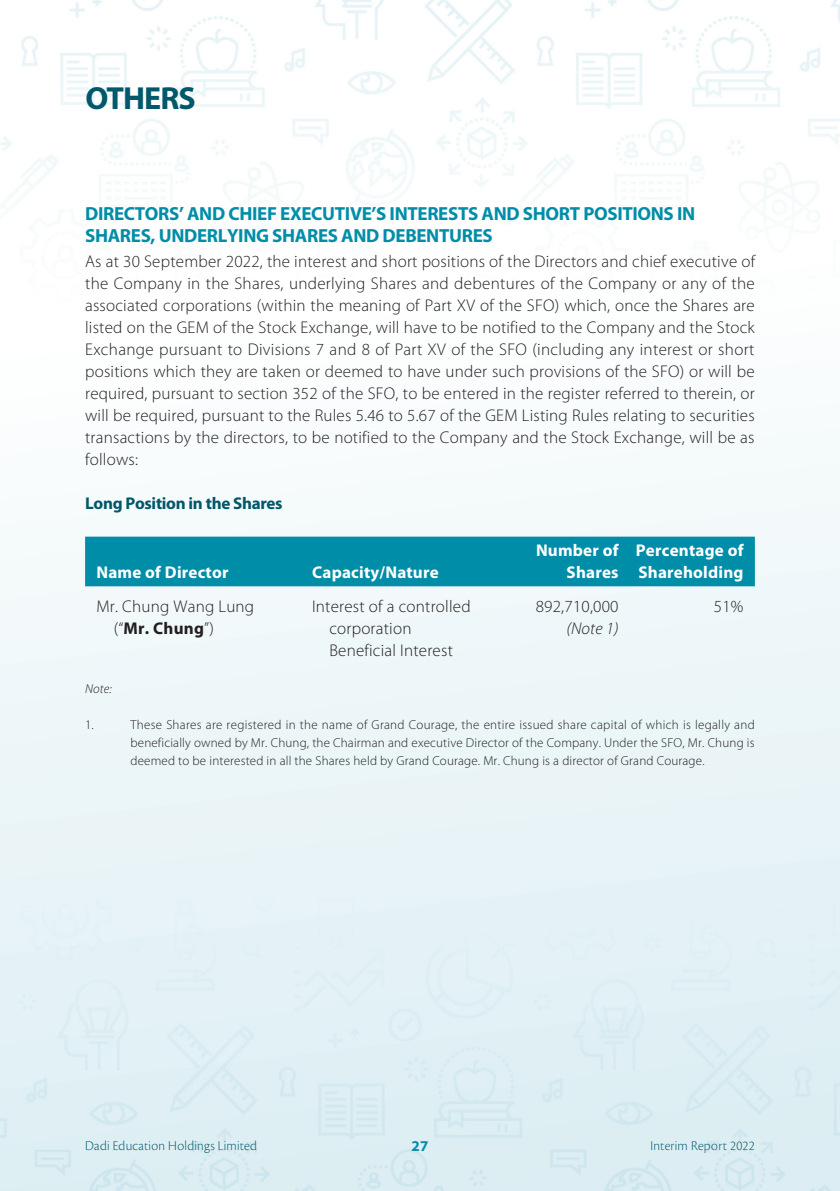
<style>
.page{position:relative;width:840px;height:1191px;background:#fff}
.page>*{position:absolute;margin:0;border:0;box-sizing:border-box;transform-origin:0 0}
.t1{font:700 32px "Myriad Pro";letter-spacing:-.03em;color:#00586a}
._01_H1{font:700 19px/22px "Myriad Pro";letter-spacing:-.02em;color:#008da8}
._00_txt{font:300 17px/22px "Myriad Pro";letter-spacing:.015em;color:#231f20;text-align:justify}
._50_Table_txt{font:300 17px "Myriad Pro";letter-spacing:.015em;color:#231f20}
._50_Table_txt-2{font:700 17px "Myriad Pro";letter-spacing:.01em;color:#fff}
._02_H2{font:700 17px "Myriad Pro";letter-spacing:-.02em;color:#00586a}
._50_Table_txt-3{font:700 17px "Myriad Pro";letter-spacing:.01em;color:#231f20}
._50_Table_txt-4{font:italic 300 17px "Myriad Pro";color:#231f20}
._00_txt-2{font:700 15px "Myriad Pro";color:#008da8}
.t2{font:14px "Cronos Pro Lt Disp";letter-spacing:.02em;color:#00586a}
._06_Notes{font:300 13px/18px "Myriad Pro";letter-spacing:.015em;color:#231f20;text-align:justify}
._06_Notes-2{font:italic 300 13px "Myriad Pro";color:#231f20}
.s1{font-weight:300}
</style>
<div class="page">
<img style="left:0;top:0;width:839px;height:1191px">
<div style="left:85px;top:536px;width:669px;height:50px;background:#008da8"></div>
<p class="t1" style="left:85px;top:77px;width:112px">OTHERS</p>
<p class="_01_H1" style="left:85px;top:202px;width:611px">DIRECTORS’ AND CHIEF EXECUTIVE’S INTERESTS AND SHORT POSITIONS IN<br>SHARES, UNDERLYING SHARES AND DEBENTURES</p>
<p class="_00_txt" style="left:85px;top:250px;width:671px">As at 30 September 2022, the interest and short positions of the Directors and chief executive of the Company in the Shares, underlying Shares and debentures of the Company or any of the associated corporations (within the meaning of Part XV of the SFO) which, once the Shares are listed on the GEM of the Stock Exchange, will have to be notified to the Company and the Stock Exchange pursuant to Divisions 7 and 8 of Part XV of the SFO (including any interest or short positions which they are taken or deemed to have under such provisions of the SFO) or will be required, pursuant to section 352 of the SFO, to be entered in the register referred to therein, or will be required, pursuant to the Rules 5.46 to 5.67 of the GEM Listing Rules relating to securities transactions by the directors, to be notified to the Company and the Stock Exchange, will be as follows:</p>
<p class="_02_H2" style="left:85px;top:492px;width:199px">Long Position in the Shares</p>
<p class="_50_Table_txt-2" style="left:96px;top:561px;width:133px">Name of Director</p>
<p class="_50_Table_txt-2" style="left:312px;top:561px;width:128px">Capacity/Nature</p>
<p class="_50_Table_txt" style="left:96px;top:595px;width:159px">Mr. Chung Wang Lung</p>
<p class="_50_Table_txt-3" style="left:114px;top:617px;width:102px"><span class="s1">(“</span>Mr. Chung<span class="s1">”)</span></p>
<p class="_50_Table_txt" style="left:312px;top:595px;width:160px">Interest of a controlled</p>
<p class="_50_Table_txt" style="left:329px;top:617px;width:83px">corporation</p>
<p class="_50_Table_txt" style="left:329px;top:639px;width:125px">Beneficial Interest</p>
<p class="_50_Table_txt-2" style="left:535px;top:539px;width:84px">Number of</p>
<p class="_50_Table_txt-2" style="left:566px;top:561px;width:53px">Shares</p>
<p class="_50_Table_txt" style="left:535px;top:595px;width:84px">892,710,000</p>
<p class="_50_Table_txt-4" style="left:566px;top:617px;width:54px">(Note 1)</p>
<p class="_50_Table_txt-2" style="left:635px;top:539px;width:109px">Percentage of</p>
<p class="_50_Table_txt-2" style="left:638px;top:561px;width:106px">Shareholding</p>
<p class="_50_Table_txt" style="left:713px;top:595px;width:31px">51%</p>
<p class="_06_Notes-2" style="left:85px;top:680px;width:28px">Note:</p>
<p class="_06_Notes" style="left:85px;top:715px;width:10px">1.</p>
<p class="_06_Notes" style="left:130px;top:715px;width:625px">These Shares are registered in the name of Grand Courage, the entire issued share capital of which is legally and beneficially owned by Mr. Chung, the Chairman and executive Director of the Company. Under the SFO, Mr. Chung is deemed to be interested in all the Shares held by Grand Courage. Mr. Chung is a director of Grand Courage.</p>
<p class="t2" style="left:85px;top:1138px;width:173px">Dadi Education Holdings Limited</p>
<p class="_00_txt-2" style="left:411px;top:1135px;width:18px">27</p>
<p class="t2" style="left:650px;top:1138px;width:106px">Interim Report 2022</p>
</div>
